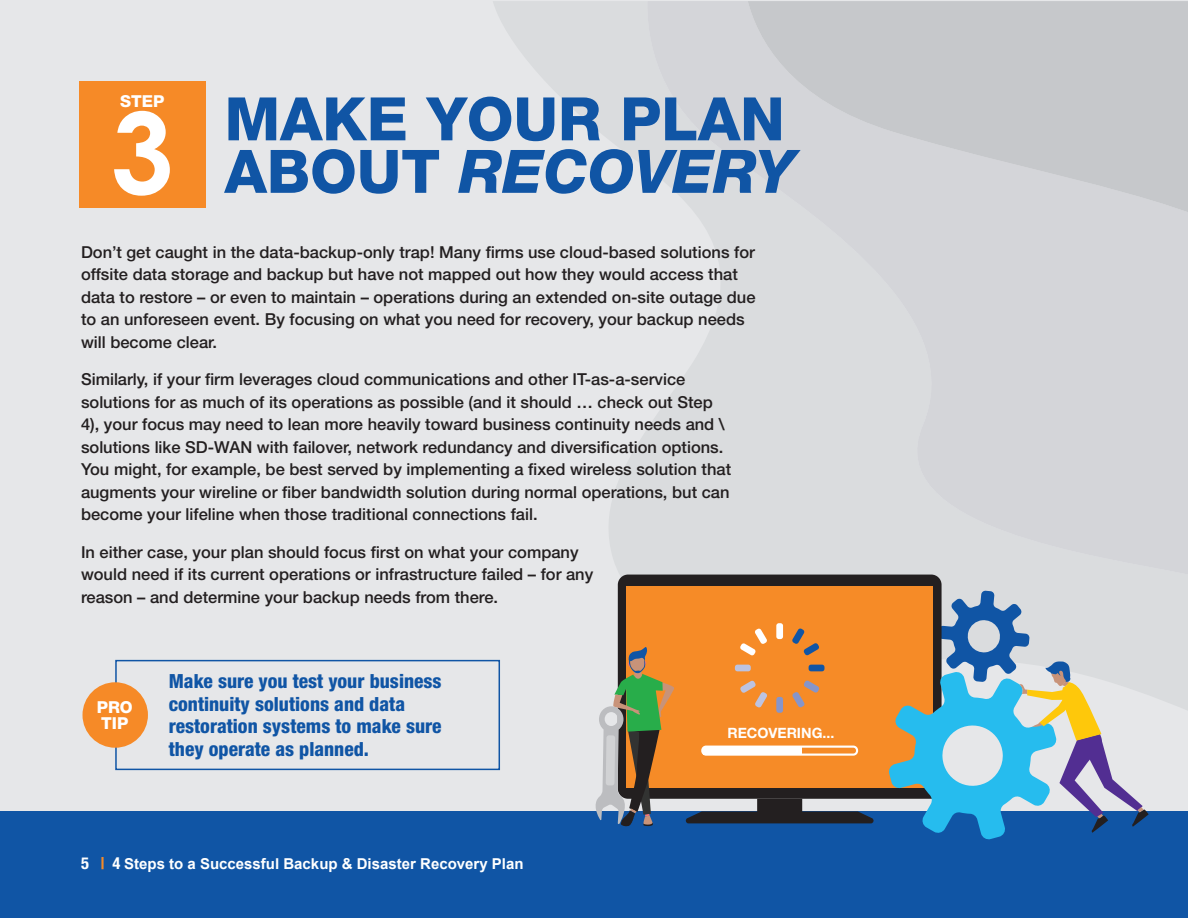
<style>
.page{position:relative;width:1188px;height:918px;background:#fff}
.page>*{position:absolute;margin:0;border:0;box-sizing:border-box;transform-origin:0 0}
.t1{font:700 112.5px "Century Gothic";color:#fff}
.t2{font:800 60px/52.5px "Helvetica Neue LT Std";color:#1055a5}
.t3{font:800 condensed 19.5px/22.5px "Helvetica Neue LT Std";color:#1055a5}
.t4{font:500 16.5px/22.5px "Helvetica Neue LT Std";color:#231f20}
.t5{font:800 16.5px/16.5px "Helvetica Neue LT Std";color:#fff}
.t6{font:700 15px "Arial";color:#fff}
.t7{font:700 14.25px "Helvetica Neue LT Std";color:#fff}
.s1{font-style:italic}
.s2{font-family:"Helvetica Neue LT Std";font-stretch:condensed;font-size:16.5px}
.s3{font-family:"Helvetica Neue LT Std";font-stretch:condensed;font-size:16.5px;color:#f68a27}
</style>
<div class="page">
<div style="left:0;top:0;width:1188px;height:811px;background:#e6e7e9"></div>
<svg style="left:493px;top:1px;width:695px;height:709px"></svg>
<svg style="left:647px;top:1px;width:541px;height:591px;fill:#dadcde"></svg>
<svg style="left:748px;top:1px;width:440px;height:484px;fill:#d4d5d9"></svg>
<div style="left:79px;top:81px;width:126px;height:126px;background:#f68a27"></div>
<div style="left:115px;top:660px;width:385px;height:110px;border:2px solid #1055a5"></div>
<div style="left:82px;top:682px;width:66px;height:66px;background:#f68a27;border-radius:50%"></div>
<div style="left:0;top:811px;width:1188px;height:107px;background:#1055a5"></div>
<div style="left:618px;top:575px;width:324px;height:224px;background:#231f20;border-radius:10px"></div>
<div style="left:626px;top:586px;width:307px;height:202px;background:#f68b27"></div>
<svg style="left:685px;top:799px;width:189px;height:24px"></svg>
<div style="left:735px;top:665px;width:16px;height:6px;background:#bcc3e1;border-radius:3px"></div>
<svg style="left:740px;top:680px;width:27px;height:28px"></svg>
<div style="left:809px;top:665px;width:15px;height:6px;background:#1055a5;border-radius:3px"></div>
<svg style="left:792px;top:628px;width:27px;height:28px"></svg>
<div style="left:776px;top:623px;width:7px;height:16px;background:#fff;border-radius:3px"></div>
<svg style="left:740px;top:628px;width:27px;height:28px"></svg>
<div style="left:776px;top:697px;width:7px;height:16px;background:#8695ca;border-radius:3px"></div>
<svg style="left:792px;top:680px;width:27px;height:28px"></svg>
<svg style="left:701px;top:746px;width:157px;height:10px"></svg>
<svg style="left:888px;top:591px;width:261px;height:249px"></svg>
<svg style="left:592px;top:647px;width:83px;height:180px"></svg>
<p class="t5" style="left:120px;top:93px;width:46px">STEP</p>
<h1 class="t1" style="left:111px;top:67px;width:64px">3</h1>
<h2 class="t2" style="left:225px;top:93px;width:572px">MAKE YOUR PLAN<br>ABOUT <span class="s1">RECOVERY</span></h2>
<p class="t4" style="left:81px;top:240px;width:676px">Don’t get caught in the data-backup-only trap! Many firms use cloud-based solutions for offsite data storage and backup but have not mapped out how they would access that data to restore – or even to maintain – operations during an extended on-site outage due to an unforeseen event. By focusing on what you need for recovery, your backup needs will become clear.</p>
<p class="t4" style="left:81px;top:368px;width:652px">Similarly, if your firm leverages cloud communications and other IT-as-a-service solutions for as much of its operations as possible (and it should … check out Step 4), your focus may need to lean more heavily toward business continuity needs and \ solutions like SD-WAN with failover, network redundancy and diversification options.<br>You might, for example, be best served by implementing a fixed wireless solution that augments your wireline or fiber bandwidth solution during normal operations, but can become your lifeline when those traditional connections fail.</p>
<p class="t4" style="left:81px;top:540px;width:514px">In either case, your plan should focus first on what your company would need if its current operations or infrastructure failed – for any reason – and determine your backup needs from there.</p>
<p class="t5" style="left:97px;top:698px;width:38px">PRO<br>TIP</p>
<p class="t3" style="left:169px;top:670px;width:274px">Make sure you test your business continuity solutions and data restoration systems to make sure they operate as planned.</p>
<p class="t6" style="left:81px;top:854px;width:444px"><span class="s2">5</span> <span class="s3">|</span> <span class="s2">4</span> Steps to a Successful Backup &amp; Disaster Recovery Plan</p>
<p class="t7" style="left:727px;top:724px;width:108px">RECOVERING...</p>
</div>
